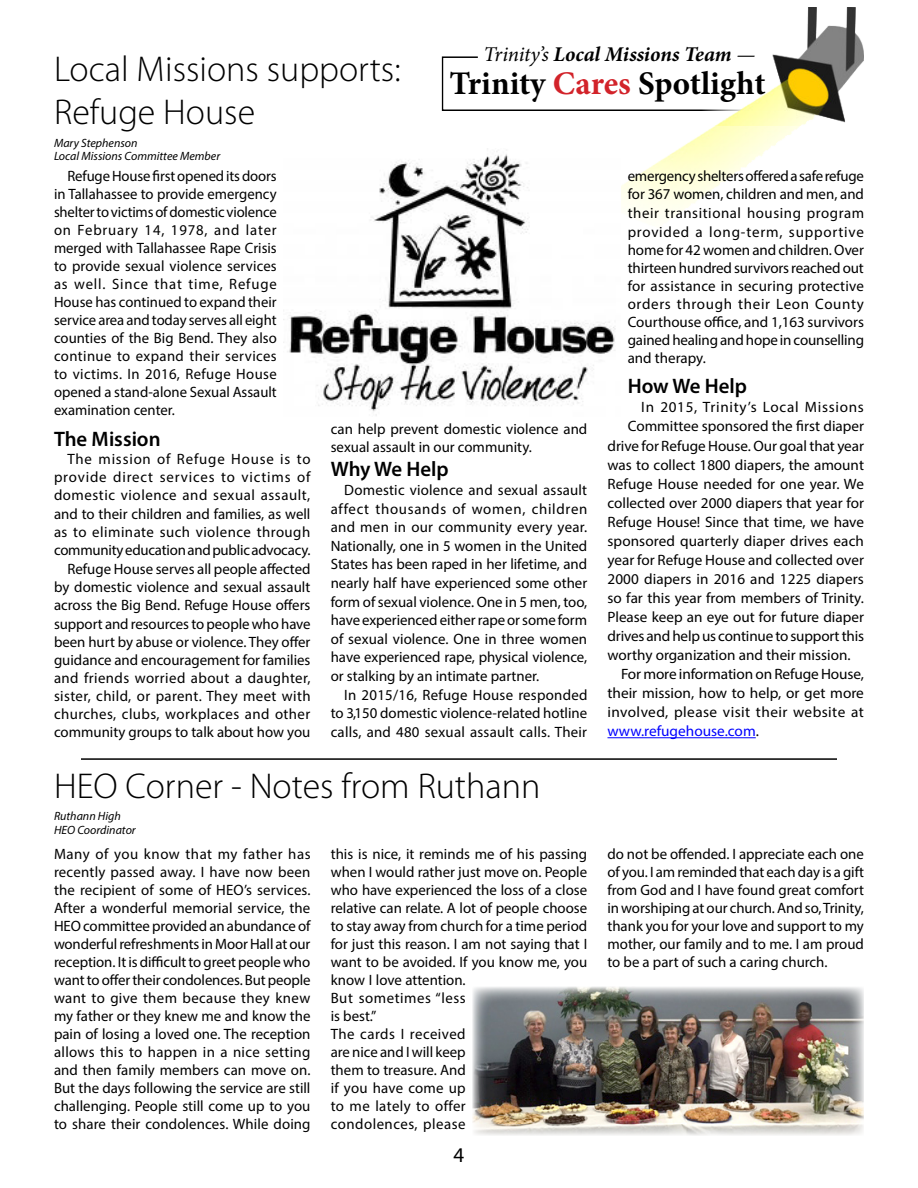
<style>
.page{position:relative;width:918px;height:1188px;background:#fff}
.page>*{position:absolute;margin:0;border:0;box-sizing:border-box;transform-origin:0 0}
.t1{font:300 36px/43.2px "Myriad Pro";color:#000}
.t2{font:700 33px "Minion Pro";color:#000}
.t3{font:600 21px "Myriad Pro";color:#000}
.t4{font:italic 700 21px "Minion Pro";letter-spacing:-.005em;color:#000}
.t5{font:21px "Myriad Pro";color:#000}
.t6{font:15px/18px "Myriad Pro";color:#000;text-align:justify}
.t7{font:15px "Myriad Pro";letter-spacing:.025em;color:#000}
.t8{font:15px "Myriad Pro";letter-spacing:.045em;color:#000}
.t9{font:15px "Myriad Pro";color:#00f}
.t10{font:italic 12px/13.5px "Myriad Pro";color:#000}
.s1{font-weight:400}
.s2{color:#d2232a}
.s3{color:#000}
</style>
<div class="page">
<img style="left:621px;top:126px;width:179px;height:93px">
<div style="left:442px;top:56px;width:328px;height:55px;border:2px solid #000"></div>
<div style="left:478px;top:31px;width:294px;height:72px;background:#fff"></div>
<img style="left:594px;top:8px;width:270px;height:118px">
<hr style="left:608px;top:737px;width:148px;height:1px;background:#00f">
<hr style="left:81px;top:758px;width:756px;height:2px;background:#000">
<img style="left:472px;top:987px;width:392px;height:148px">
<img style="left:287px;top:148px;width:329px;height:268px">
<h3 class="t4" style="left:483px;top:40px;width:273px"><span class="s1">Trinity’s</span> Local Missions Team <span class="s1">—</span></h3>
<h2 class="t2" style="left:449px;top:60px;width:318px">Trinity <span class="s2">Cares</span> Spotlight</h2>
<h1 class="t1" style="left:54px;top:48px;width:348px">Local Missions supports:<br>Refuge House</h1>
<p class="t10" style="left:54px;top:136px;width:168px">Mary Stephenson<br>Local Missions Committee Member</p>
<p class="t6" style="left:54px;top:167px;width:224px;text-indent:13px">Refuge House first opened its doors in Tallahassee to provide emergency shelter to victims of domestic violence on February 14, 1978, and later merged with Tallahassee Rape Crisis to provide sexual violence services as well. Since that time, Refuge House has continued to expand their service area and today serves all eight counties of the Big Bend. They also continue to expand their services to victims. In 2016, Refuge House opened a stand-alone Sexual Assault examination center.</p>
<h3 class="t3" style="left:54px;top:425px;width:108px">The Mission</h3>
<p class="t6" style="left:54px;top:450px;width:258px;text-align:right">The mission of Refuge House is to provide direct services to victims of domestic violence and sexual assault, and to their children and families, as well as to eliminate such violence through community education and public advocacy.<br>Refuge House serves all people affected by domestic violence and sexual assault across the Big Bend. Refuge House offers support and resources to people who have been hurt by abuse or violence. They offer guidance and encouragement for families and friends worried about a daughter, sister, child, or parent. They meet with churches, clubs, workplaces and other community groups to talk about how you</p>
<p class="t6" style="left:628px;top:166px;width:238px">emergency shelters offered a safe refuge for 367 women, children and men, and their transitional housing program provided a long-term, supportive home for 42 women and children. Over thirteen hundred survivors reached out for assistance in securing protective orders through their Leon County Courthouse office, and 1,163 survivors gained healing and hope in counselling and therapy.</p>
<h3 class="t3" style="left:628px;top:373px;width:121px">How We Help</h3>
<p class="t8" style="left:641px;top:398px;width:224px">In 2015, Trinity’s Local Missions</p>
<p class="t6" style="left:628px;top:417px;width:238px">Committee sponsored the first diaper</p>
<p class="t6" style="left:607px;top:436px;width:258px">drive for Refuge House. Our goal that year</p>
<p class="t6" style="left:607px;top:455px;width:258px">was to collect 1800 diapers, the amount</p>
<p class="t6" style="left:607px;top:474px;width:258px">Refuge House needed for one year. We</p>
<p class="t6" style="left:607px;top:493px;width:258px">collected over 2000 diapers that year for</p>
<p class="t6" style="left:607px;top:512px;width:258px">Refuge House! Since that time, we have</p>
<p class="t6" style="left:607px;top:531px;width:258px">sponsored quarterly diaper drives each</p>
<p class="t6" style="left:607px;top:551px;width:258px">year for Refuge House and collected over</p>
<p class="t6" style="left:607px;top:570px;width:258px">2000 diapers in 2016 and 1225 diapers</p>
<p class="t6" style="left:607px;top:589px;width:258px">so far this year from members of Trinity.</p>
<p class="t6" style="left:607px;top:608px;width:258px">Please keep an eye out for future diaper</p>
<p class="t6" style="left:607px;top:627px;width:258px">drives and help us continue to support this</p>
<p class="t6" style="left:607px;top:646px;width:245px">worthy organization and their mission.</p>
<p class="t6" style="left:621px;top:665px;width:245px">For more information on Refuge House,</p>
<p class="t6" style="left:608px;top:684px;width:258px">their mission, how to help, or get more</p>
<p class="t7" style="left:608px;top:703px;width:258px">involved, please visit their website at</p>
<p class="t9" style="left:608px;top:722px;width:153px">www.refugehouse.com<span class="s3">.</span></p>
<p class="t6" style="left:331px;top:420px;width:258px">can help prevent domestic violence and sexual assault in our community.</p>
<h3 class="t3" style="left:331px;top:456px;width:119px">Why We Help</h3>
<p class="t6" style="left:331px;top:480px;width:258px;line-height:18.6px;text-indent:13px">Domestic violence and sexual assault affect thousands of women, children and men in our community every year.<br>Nationally, one in 5 women in the United States has been raped in her lifetime, and nearly half have experienced some other form of sexual violence. One in 5 men, too, have experienced either rape or some form of sexual violence. One in three women have experienced rape, physical violence, or stalking by an intimate partner.</p>
<p class="t6" style="left:331px;top:685px;width:258px;line-height:18.6px;text-indent:13px">In 2015/16, Refuge House responded to 3,150 domestic violence-related hotline calls, and 480 sexual assault calls. Their</p>
<h1 class="t1" style="left:54px;top:765px;width:488px">HEO Corner - Notes from Ruthann</h1>
<p class="t10" style="left:54px;top:809px;width:83px">Ruthann High<br>HEO Coordinator</p>
<p class="t6" style="left:54px;top:845px;width:258px">Many of you know that my father has recently passed away. I have now been the recipient of some of HEO’s services.<br>After a wonderful memorial service, the HEO committee provided an abundance of wonderful refreshments in Moor Hall at our reception. It is difficult to greet people who want to offer their condolences. But people want to give them because they knew my father or they knew me and know the pain of losing a loved one. The reception allows this to happen in a nice setting and then family members can move on.<br>But the days following the service are still challenging. People still come up to you to share their condolences. While doing</p>
<p class="t6" style="left:331px;top:845px;width:258px;text-align:left">this is nice, it reminds me of his passing when I would rather just move on. People who have experienced the loss of a close relative can relate. A lot of people choose to stay away from church for a time period for just this reason. I am not saying that I want to be avoided. If you know me, you know I love attention.<br>But sometimes “less<br>is best.”<br>The cards I received<br>are nice and I will keep<br>them to treasure. And<br>if you have come up<br>to me lately to offer<br>condolences, please</p>
<p class="t6" style="left:607px;top:845px;width:258px">do not be offended. I appreciate each one of you. I am reminded that each day is a gift from God and I have found great comfort in worshiping at our church. And so, Trinity, thank you for your love and support to my mother, our family and to me. I am proud to be a part of such a caring church.</p>
<h3 class="t5" style="left:454px;top:1142px;width:12px">4</h3>
</div>
